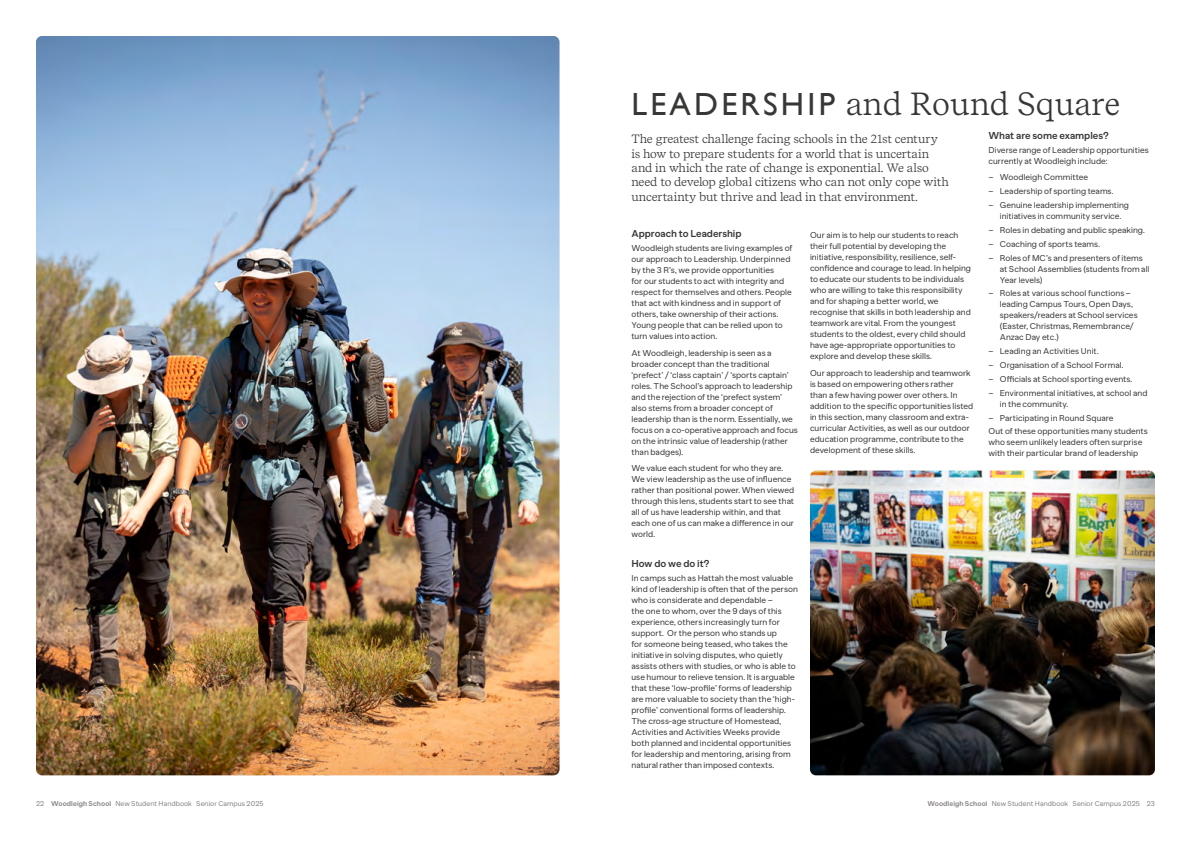
<style>
.page{position:relative;width:1191px;height:842px;background:#fff}
.page>*{position:absolute;margin:0;border:0;box-sizing:border-box;transform-origin:0 0}
.t1{font:32px "Recife Text";color:#373736}
.t2{font:12px/14.4px "Recife Text";letter-spacing:-.02em;color:#373736}
.t3{font:700 10px "MNKY Banana Grotesk";letter-spacing:-.005em;color:#373736}
.t4{font:8.5px/11px "MNKY Banana Grotesk";letter-spacing:.005em;color:#373736}
.t5{font:7px "MNKY Banana Grotesk";letter-spacing:.01em;color:#858180}
.s1{font-family:"Gill Sans"}
.s2{font-weight:700}
</style>
<div class="page">
<img style="left:36px;top:36px;width:523px;height:739px">
<img style="left:810px;top:471px;width:345px;height:304px">
<h1 class="t1" style="left:631px;top:80px;width:490px"><span class="s1">LEADERSHIP</span> and Round Square</h1>
<p class="t2" style="left:631px;top:131px;width:319px">The greatest challenge facing schools in the 21st century is how to prepare students for a world that is uncertain and in which the rate of change is exponential. We also need to develop global citizens who can not only cope with uncertainty but thrive and lead in that environment.</p>
<p class="t3" style="left:631px;top:228px;width:112px">Approach to Leadership</p>
<p class="t4" style="left:631px;top:242px;width:162px">Woodleigh students are living examples of our approach to Leadership. Underpinned by the 3 R’s, we provide opportunities<br>for our students to act with integrity and respect for themselves and others. People that act with kindness and in support of others, take ownership of their actions.<br>Young people that can be relied upon to turn values into action.</p>
<p class="t4" style="left:631px;top:347px;width:168px">At Woodleigh, leadership is seen as a broader concept than the traditional ‘prefect’ / ‘class captain’ / ‘sports captain’ roles. The School’s approach to leadership and the rejection of the ‘prefect system’ also stems from a broader concept of leadership than is the norm. Essentially, we focus on a co-operative approach and focus on the intrinsic value of leadership (rather than badges).</p>
<p class="t4" style="left:631px;top:463px;width:164px">We value each student for who they are.<br>We view leadership as the use of influence rather than positional power. When viewed through this lens, students start to see that all of us have leadership within, and that each one of us can make a difference in our world.</p>
<p class="t3" style="left:631px;top:558px;width:79px">How do we do it?</p>
<p class="t4" style="left:631px;top:572px;width:168px">In camps such as Hattah the most valuable kind of leadership is often that of the person who is considerate and dependable –<br>the one to whom, over the 9 days of this experience, others increasingly turn for support. Or the person who stands up<br>for someone being teased, who takes the initiative in solving disputes, who quietly assists others with studies, or who is able to use humour to relieve tension. It is arguable that these ‘low-profile’ forms of leadership are more valuable to society than the ‘high&shy;profile’ conventional forms of leadership.<br>The cross-age structure of Homestead, Activities and Activities Weeks provide both planned and incidental opportunities for leadership and mentoring, arising from natural rather than imposed contexts.</p>
<p class="t3" style="left:988px;top:130px;width:122px">What are some examples?</p>
<p class="t4" style="left:988px;top:144px;width:162px">Diverse range of Leadership opportunities currently at Woodleigh include:</p>
<p class="t4" style="left:988px;top:172px;width:101px">– Woodleigh Committee</p>
<p class="t4" style="left:988px;top:186px;width:127px">– Leadership of sporting teams.</p>
<p class="t4" style="left:988px;top:200px;width:142px;text-align:center">– Genuine leadership implementing initiatives in community service.</p>
<p class="t4" style="left:988px;top:224px;width:158px">– Roles in debating and public speaking.</p>
<p class="t4" style="left:988px;top:238px;width:113px">– Coaching of sports teams.</p>
<p class="t4" style="left:999px;top:252px;width:151px;text-indent:-11px">– Roles of MC’s and presenters of items at School Assemblies (students from all<br>Year levels)</p>
<p class="t4" style="left:999px;top:288px;width:139px;text-indent:-11px">– Roles at various school functions – leading Campus Tours, Open Days, speakers/readers at School services (Easter, Christmas, Remembrance/<br>Anzac Day etc.)</p>
<p class="t4" style="left:988px;top:346px;width:112px">– Leading an Activities Unit.</p>
<p class="t4" style="left:988px;top:360px;width:136px">– Organisation of a School Formal.</p>
<p class="t4" style="left:988px;top:373px;width:145px">– Officials at School sporting events.</p>
<p class="t4" style="left:999px;top:387px;width:149px;text-indent:-11px">– Environmental initiatives, at school and in the community.</p>
<p class="t4" style="left:988px;top:411px;width:161px;line-height:13.8px">– Participating in Round Square<br>Out of these opportunities many students</p>
<p class="t4" style="left:988px;top:437px;width:155px">who seem unlikely leaders often surprise with their particular brand of leadership</p>
<p class="t4" style="left:810px;top:230px;width:163px">Our aim is to help our students to reach their full potential by developing the initiative, responsibility, resilience, self&shy;confidence and courage to lead. In helping to educate our students to be individuals who are willing to take this responsibility and for shaping a better world, we recognise that skills in both leadership and teamwork are vital. From the youngest students to the oldest, every child should have age-appropriate opportunities to explore and develop these skills.</p>
<p class="t4" style="left:810px;top:367px;width:165px">Our approach to leadership and teamwork is based on empowering others rather than a few having power over others. In addition to the specific opportunities listed in this section, many classroom and extra&shy;curricular Activities, as well as our outdoor education programme, contribute to the development of these skills.</p>
<p class="t5" style="left:36px;top:800px;width:229px">22 <span class="s2">Woodleigh School</span> New Student Handbook Senior Campus 2025</p>
<p class="t5" style="left:927px;top:800px;width:229px"><span class="s2">Woodleigh School</span> New Student Handbook Senior Campus 2025 23</p>
</div>
